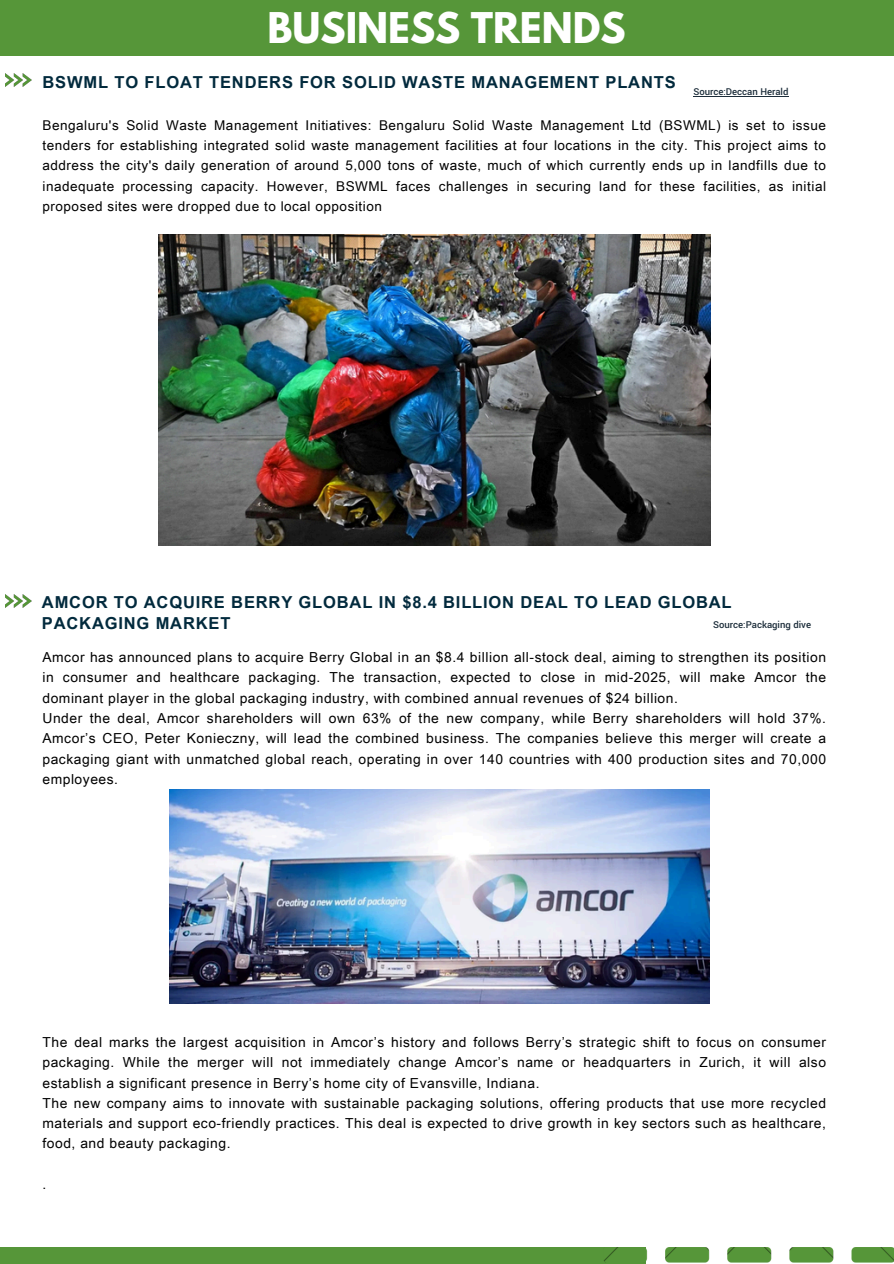
<style>
.page{position:relative;width:894px;height:1264px;background:#fff}
.page>*{position:absolute;margin:0;border:0;box-sizing:border-box;transform-origin:0 0}
.t1{font:700 37.5px "League Spartan";color:#fff}
.t2{font:700 16.5px/21.3px "Arial Unicode MS";letter-spacing:.05em;color:#022a3d}
.t3{font:13.8px/20.2px "Arial Unicode MS";letter-spacing:.04em;color:#000}
.t4{font:13.5px/20.2px "Arial Unicode MS";letter-spacing:.04em;color:#000;text-align:justify}
.t5{font:500 10.5px "Yantramanav";color:#1c2d3a}
</style>
<div class="page">
<div style="left:0;top:0;width:893px;height:56px;background:#569639"></div>
<img style="left:6px;top:73px;width:26px;height:14px">
<img style="left:6px;top:594px;width:26px;height:14px">
<div style="left:0;top:1247px;width:646px;height:16px;background:#569639"></div>
<img style="left:603px;top:1247px;width:290px;height:16px">
<img style="left:158px;top:235px;width:552px;height:310px">
<hr style="left:693px;top:96px;width:95px;height:1px;background:#1c2d3a">
<img style="left:169px;top:789px;width:540px;height:214px">
<h3 class="t1" style="left:267px;top:9px;width:359px">BUSINESS TRENDS</h3>
<p class="t2" style="left:42px;top:71px;width:634px">BSWML TO FLOAT TENDERS FOR SOLID WASTE MANAGEMENT PLANTS</p>
<p class="t5" style="left:693px;top:85px;width:96px">Source:Deccan Herald</p>
<h1 class="t4" style="left:42px;top:114px;width:784px">Bengaluru's Solid Waste Management Initiatives: Bengaluru Solid Waste Management Ltd (BSWML) is set to issue tenders for establishing integrated solid waste management facilities at four locations in the city. This project aims to address the city's daily generation of around 5,000 tons of waste, much of which currently ends up in landfills due to inadequate processing capacity. However, BSWML faces challenges in securing land for these facilities, as initial proposed sites were dropped due to local opposition</h1>
<h2 class="t2" style="left:42px;top:590px;width:691px">AMCOR TO ACQUIRE BERRY GLOBAL IN $8.4 BILLION DEAL TO LEAD GLOBAL<br>PACKAGING MARKET</h2>
<p class="t5" style="left:713px;top:617px;width:99px">Source:Packaging dive</p>
<p class="t3" style="left:42px;top:646px;width:784px">Amcor has announced plans to acquire Berry Global in an $8.4 billion all-stock deal, aiming to strengthen its position in consumer and healthcare packaging. The transaction, expected to close in mid-2025, will make Amcor the dominant player in the global packaging industry, with combined annual revenues of $24 billion.<br>Under the deal, Amcor shareholders will own 63% of the new company, while Berry shareholders will hold 37%.<br>Amcor’s CEO, Peter Konieczny, will lead the combined business. The companies believe this merger will create a packaging giant with unmatched global reach, operating in over 140 countries with 400 production sites and 70,000 employees.</p>
<h2 class="t3" style="left:42px;top:1031px;width:784px">The deal marks the largest acquisition in Amcor’s history and follows Berry’s strategic shift to focus on consumer packaging. While the merger will not immediately change Amcor’s name or headquarters in Zurich, it will also establish a significant presence in Berry’s home city of Evansville, Indiana.<br>The new company aims to innovate with sustainable packaging solutions, offering products that use more recycled materials and support eco-friendly practices. This deal is expected to drive growth in key sectors such as healthcare, food, and beauty packaging.</h2>
<p class="t3" style="left:42px;top:1173px;width:5px">.</p>
</div>
